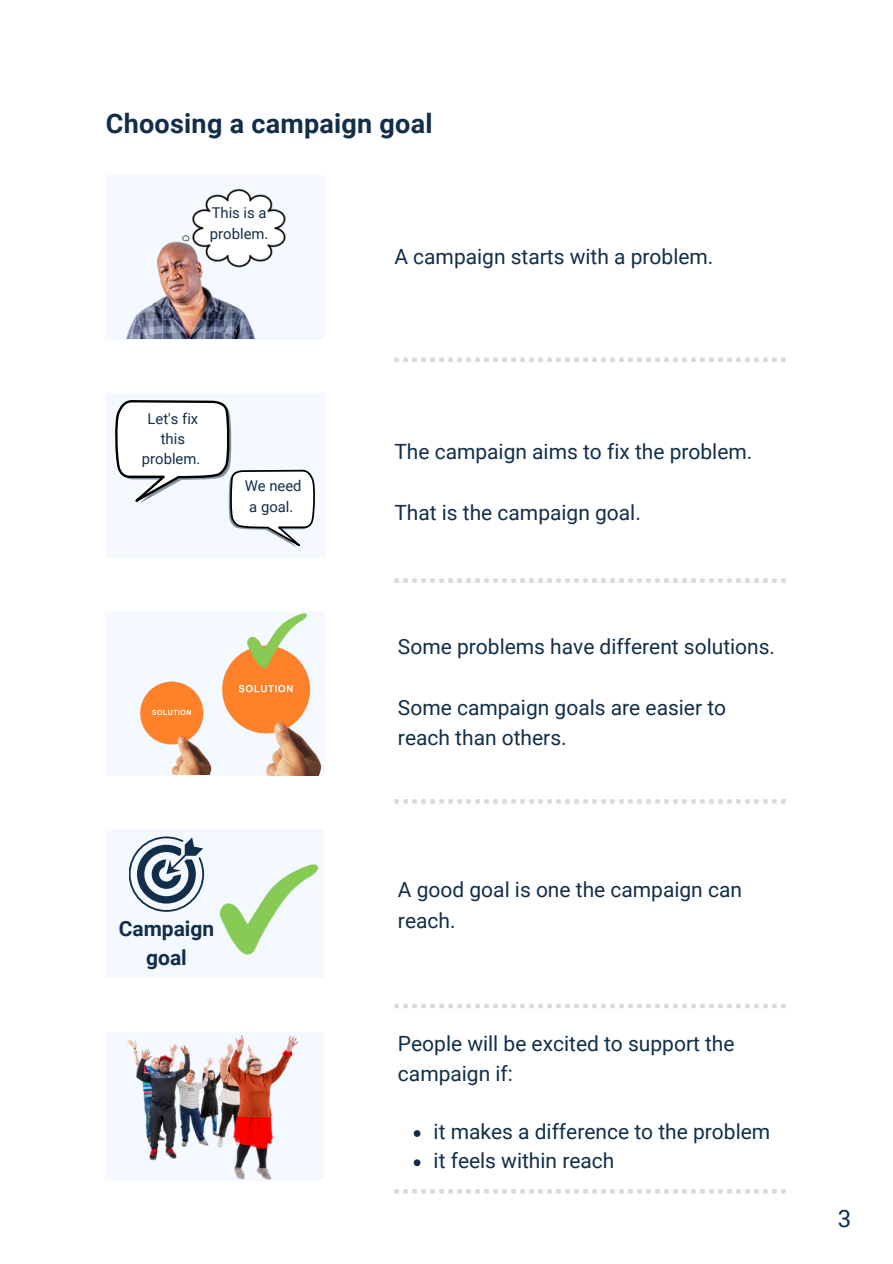
<style>
.page{position:relative;width:893px;height:1264px;background:#fff}
.page>*{position:absolute;margin:0;border:0;box-sizing:border-box;transform-origin:0 0}
.t1{font:700 27px "Roboto";letter-spacing:.01em;color:#122e4a}
.t2{font:24px "Roboto";color:#122e4a}
.t3{font:21px/30.3px "Roboto";color:#122e4a}
.t4{font:700 21px/29.2px "Roboto";color:#122e4a;text-align:center}
.t5{font:14.85px/20.2px "Roboto";color:#122e4a;text-align:center}
</style>
<div class="page">
<svg style="left:394px;top:357px;width:391px;height:5px"></svg>
<svg style="left:394px;top:578px;width:391px;height:5px"></svg>
<svg style="left:394px;top:1004px;width:391px;height:4px"></svg>
<svg style="left:394px;top:1189px;width:391px;height:4px"></svg>
<div style="left:106px;top:175px;width:218px;height:164px;background:#f3f9ff"></div>
<img style="left:126px;top:189px;width:160px;height:149px">
<div style="left:106px;top:393px;width:218px;height:164px;background:#f3f9ff"></div>
<svg style="left:115px;top:400px;width:200px;height:147px"></svg>
<div style="left:106px;top:611px;width:218px;height:164px;background:#f3f9ff"></div>
<img style="left:140px;top:681px;width:62px;height:94px">
<img style="left:202px;top:636px;width:123px;height:139px">
<img style="left:244px;top:613px;width:66px;height:61px">
<div style="left:106px;top:829px;width:218px;height:148px;background:#f3f9ff"></div>
<svg style="left:129px;top:836px;width:75px;height:75px"></svg>
<img style="left:219px;top:864px;width:100px;height:91px">
<div style="left:106px;top:1032px;width:218px;height:148px;background:#f3f9ff"></div>
<svg style="left:394px;top:799px;width:391px;height:4px"></svg>
<img style="left:127px;top:1035px;width:172px;height:145px">
<svg style="left:413px;top:1130px;width:7px;height:6px"></svg>
<svg style="left:413px;top:1159px;width:7px;height:7px"></svg>
<h2 class="t1" style="left:106px;top:108px;width:328px">Choosing a campaign goal</h2>
<p class="t5" style="left:210px;top:203px;width:60px;text-align:left">This is a problem.</p>
<p class="t5" style="left:142px;top:409px;width:60px">Let's fix this problem.</p>
<p class="t5" style="left:245px;top:476px;width:58px">We need a goal.</p>
<p class="t4" style="left:119px;top:914px;width:97px">Campaign goal</p>
<p class="t3" style="left:394px;top:241px;width:320px">A campaign starts with a problem.</p>
<p class="t3" style="left:394px;top:437px;width:359px">The campaign aims to fix the problem.</p>
<p class="t3" style="left:394px;top:497px;width:248px">That is the campaign goal.</p>
<p class="t3" style="left:398px;top:632px;width:378px">Some problems have different solutions.</p>
<p class="t3" style="left:398px;top:692px;width:329px">Some campaign goals are easier to reach than others.</p>
<p class="t3" style="left:398px;top:874px;width:345px">A good goal is one the campaign can reach.</p>
<p class="t3" style="left:398px;top:1029px;width:338px;line-height:29.2px">People will be excited to support the campaign if:</p>
<p class="t3" style="left:433px;top:1117px;width:338px;line-height:29.2px">it makes a difference to the problem it feels within reach</p>
<p class="t2" style="left:837px;top:1204px;width:15px">3</p>
</div>
